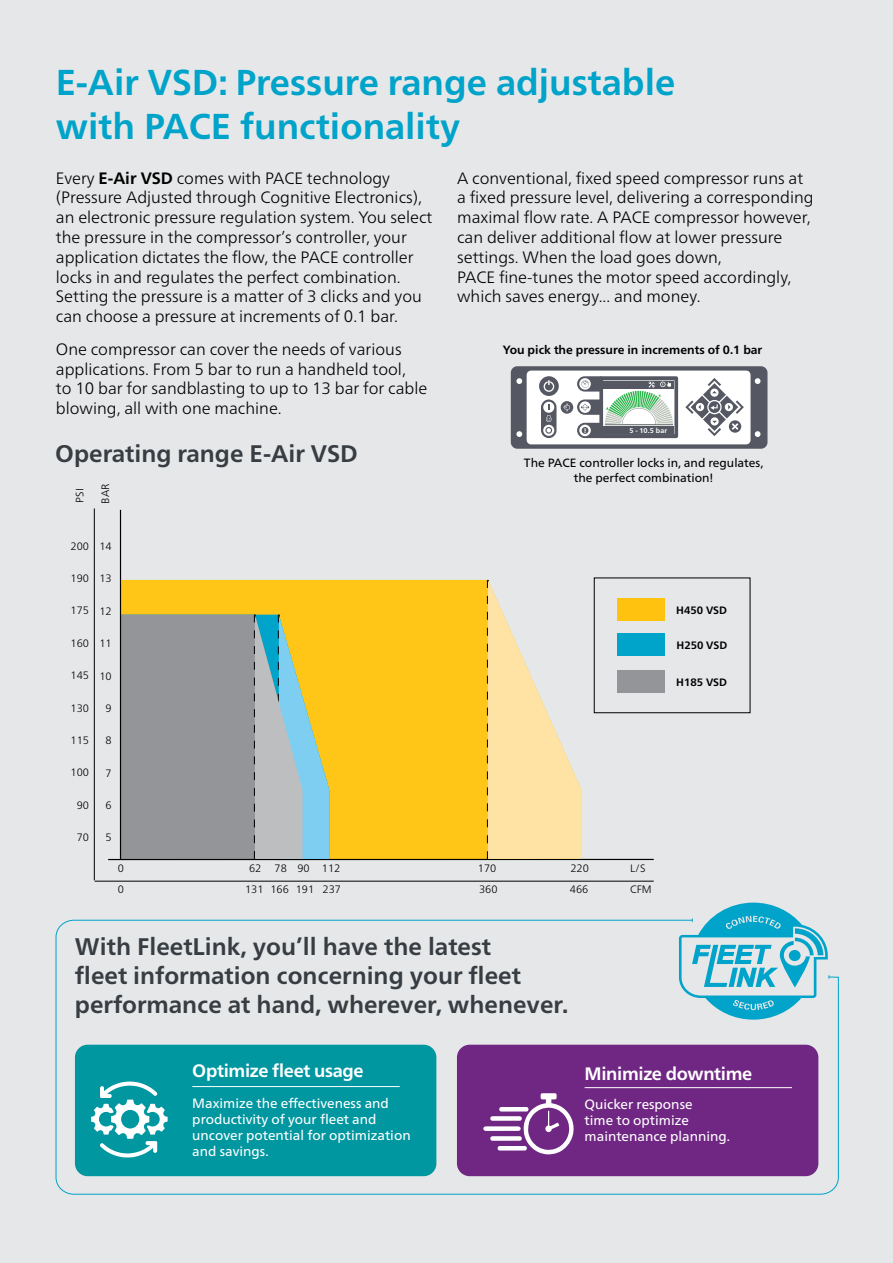
<style>
.page{position:relative;width:893px;height:1263px;background:#e6e7e8}
.page>*{position:absolute;margin:0;border:0;box-sizing:border-box;transform-origin:0 0}
.t1{font:700 36px/43.2px "Neue Frutiger World";color:#00a3c9}
.t2{font:700 24px/28.8px "Neue Frutiger World";color:#373d42}
.t3{font:700 18px "Neue Frutiger World";letter-spacing:-.02em;color:#fff}
.t4{font:300 16.5px/19.8px "Neue Frutiger World";color:#000}
.t5{font:13.5px/16.2px "Neue Frutiger World";color:#fff}
.t6{font:12px/14.4px "Neue Frutiger World";color:#000;text-align:center}
.t7{font:700 12px "Neue Frutiger World";color:#000}
.t8{font:300 10.8px/21.1px "Neue Frutiger World";color:#000}
.t9{font:700 10.8px "Neue Frutiger World";color:#000}
.t10{font:700 6.9px "Neue Frutiger World";color:#fff}
.s1{font-weight:700}
</style>
<div class="page">
<svg style="left:511px;top:366px;width:256px;height:83px;background:#aeb3b5"></svg>
<hr style="left:605px;top:424px;width:68px;height:1px;background:#6d6e71">
<svg style="left:55px;top:919px;width:784px;height:276px"></svg>
<svg style="left:679px;top:902px;width:150px;height:118px"></svg>
<div style="left:121px;top:580px;width:366px;height:279px;background:#ffc617"></div>
<hr style="left:120px;top:510px;width:1px;height:349px;background:#000">
<hr style="left:108px;top:859px;width:546px;height:1px;background:#000">
<hr style="left:94px;top:508px;width:1px;height:372px;background:#000">
<hr style="left:95px;top:881px;width:559px;height:1px;background:#000">
<div style="left:594px;top:577px;width:156px;height:136px;border:1px solid #000"></div>
<div style="left:617px;top:633px;width:47px;height:23px;background:#00a3c9"></div>
<div style="left:617px;top:670px;width:47px;height:22px;background:#939598"></div>
<div style="left:617px;top:598px;width:47px;height:23px;background:#ffc20e"></div>
<svg style="left:121px;top:615px;width:208px;height:244px;background:#9ba49c"></svg>
<svg style="left:487px;top:580px;width:94px;height:279px"></svg>
<div style="left:75px;top:1045px;width:361px;height:131px;background:#0097a0;border-radius:13px"></div>
<svg style="left:91px;top:1081px;width:77px;height:77px"></svg>
<hr style="left:192px;top:1086px;width:208px;height:1px;background:#fff">
<div style="left:457px;top:1045px;width:361px;height:131px;background:#702784;border-radius:13px"></div>
<svg style="left:483px;top:1093px;width:91px;height:61px"></svg>
<hr style="left:585px;top:1087px;width:207px;height:1px;background:#fff">
<h1 class="t1" style="left:56px;top:61px;width:621px">E-Air VSD: Pressure range adjustable with PACE functionality</h1>
<p class="t4" style="left:56px;top:168px;width:378px">Every <span class="s1">E-Air VSD</span> comes with PACE technology (Pressure Adjusted through Cognitive Electronics), an electronic pressure regulation system. You select the pressure in the compressor’s controller, your application dictates the flow, the PACE controller locks in and regulates the perfect combination.<br>Setting the pressure is a matter of 3 clicks and you can choose a pressure at increments of 0.1 bar.</p>
<p class="t4" style="left:56px;top:339px;width:373px">One compressor can cover the needs of various applications. From 5 bar to run a handheld tool,<br>to 10 bar for sandblasting to up to 13 bar for cable blowing, all with one machine.</p>
<p class="t4" style="left:457px;top:168px;width:358px">A conventional, fixed speed compressor runs at a fixed pressure level, delivering a corresponding maximal flow rate. A PACE compressor however, can deliver additional flow at lower pressure settings. When the load goes down,<br>PACE fine-tunes the motor speed accordingly, which saves energy... and money.</p>
<p class="t7" style="left:503px;top:339px;width:261px">You pick the pressure in increments of 0.1 bar</p>
<h2 class="t2" style="left:55px;top:439px;width:304px">Operating range E-Air VSD</h2>
<p class="t8" style="left:69px;top:503px;width:16px;rotate:-90deg">PSI</p>
<p class="t8" style="left:95px;top:504px;width:21px;rotate:-90deg">BAR</p>
<p class="t8" style="left:71px;top:535px;width:20px">200</p>
<p class="t8" style="left:71px;top:568px;width:20px">190</p>
<p class="t8" style="left:71px;top:600px;width:20px">175</p>
<p class="t8" style="left:71px;top:632px;width:20px">160</p>
<p class="t8" style="left:71px;top:665px;width:20px">145</p>
<p class="t8" style="left:71px;top:697px;width:20px">130</p>
<p class="t8" style="left:71px;top:730px;width:20px">115</p>
<p class="t8" style="left:71px;top:762px;width:20px">100</p>
<p class="t8" style="left:77px;top:794px;width:14px">90</p>
<p class="t8" style="left:77px;top:827px;width:14px">70</p>
<p class="t8" style="left:99px;top:536px;width:14px">14</p>
<p class="t8" style="left:99px;top:568px;width:14px">13</p>
<p class="t8" style="left:99px;top:600px;width:14px">12</p>
<p class="t8" style="left:99px;top:633px;width:14px">11</p>
<p class="t8" style="left:99px;top:665px;width:14px">10</p>
<p class="t8" style="left:106px;top:698px;width:8px">9</p>
<p class="t8" style="left:106px;top:730px;width:8px">8</p>
<p class="t8" style="left:106px;top:762px;width:8px">7</p>
<p class="t8" style="left:106px;top:795px;width:8px">6</p>
<p class="t8" style="left:106px;top:827px;width:8px">5</p>
<p class="t10" style="left:629px;top:424px;width:39px">5 - 10.5 bar</p>
<p class="t6" style="left:524px;top:456px;width:241px">The PACE controller locks in, and regulates, the perfect combination!</p>
<p class="t9" style="left:676px;top:600px;width:52px">H450 VSD</p>
<p class="t9" style="left:676px;top:635px;width:52px">H250 VSD</p>
<p class="t9" style="left:676px;top:672px;width:52px">H185 VSD</p>
<p class="t8" style="left:118px;top:858px;width:8px">0<br>0</p>
<p class="t8" style="left:249px;top:858px;width:93px">62 78 90 112</p>
<p class="t8" style="left:630px;top:858px;width:17px">L/S</p>
<p class="t8" style="left:245px;top:879px;width:98px">131 166 191 237</p>
<p class="t8" style="left:479px;top:879px;width:20px">360</p>
<p class="t8" style="left:570px;top:879px;width:20px">466</p>
<p class="t8" style="left:478px;top:858px;width:20px">170</p>
<p class="t8" style="left:570px;top:858px;width:20px">220</p>
<p class="t8" style="left:630px;top:878px;width:23px">CFM</p>
<h2 class="t2" style="left:75px;top:932px;width:495px">With FleetLink, you’ll have the latest<br>fleet information concerning your fleet performance at hand, wherever, whenever.</h2>
<p class="t3" style="left:192px;top:1055px;width:173px">Optimize fleet usage</p>
<p class="t5" style="left:192px;top:1095px;width:220px">Maximize the effectiveness and productivity of your fleet and uncover potential for optimization and savings.</p>
<p class="t3" style="left:585px;top:1058px;width:169px">Minimize downtime</p>
<p class="t5" style="left:585px;top:1096px;width:147px">Quicker response<br>time to optimize maintenance planning.</p>
</div>
